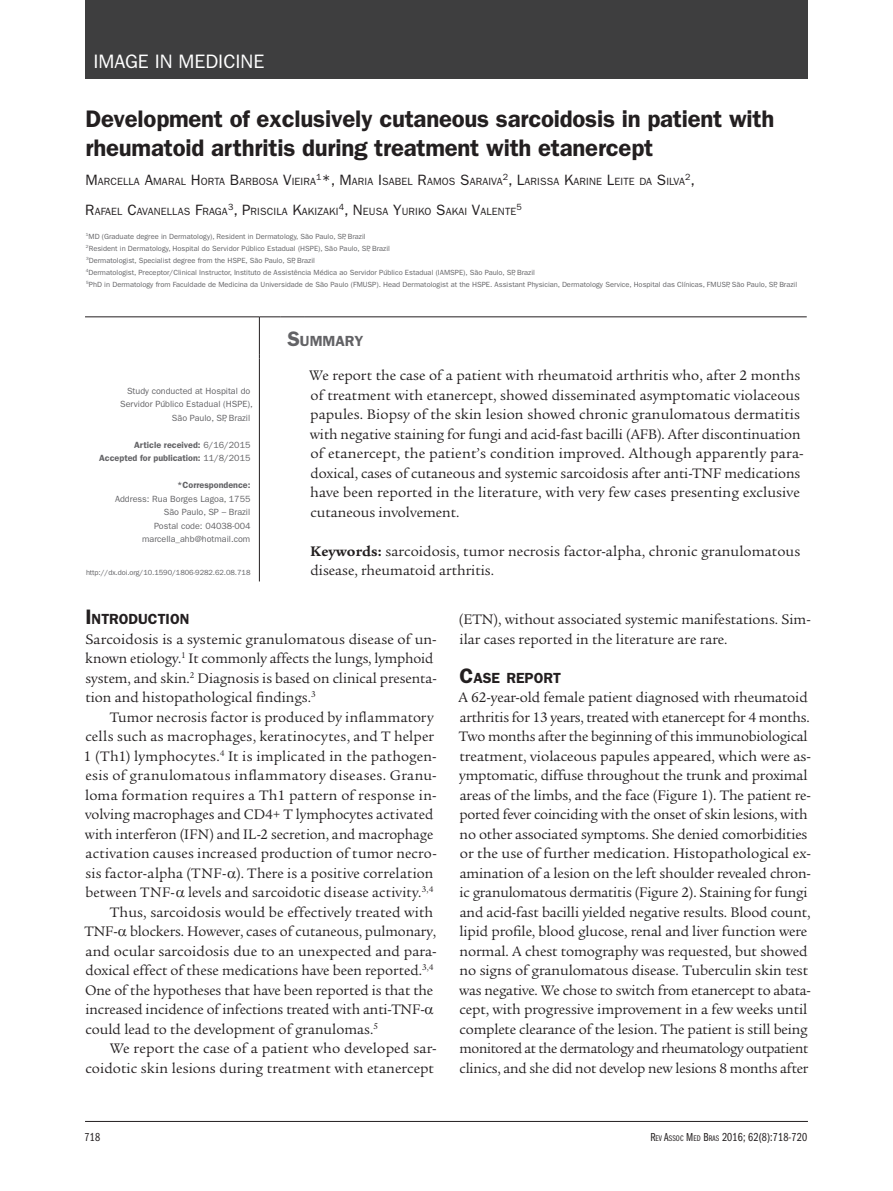
<style>
.page{position:relative;width:893px;height:1191px;background:#fff}
.page>*{position:absolute;margin:0;border:0;box-sizing:border-box;transform-origin:0 0}
.Seção_tit{font:600 24px/29.2px "ITC Franklin Gothic Std";letter-spacing:-.01em;color:#231f20}
.Seção{font:19.5px "ITC Franklin Gothic Std";color:#fff}
.Texto_s_recuo{font:15px/19.5px "Legacy Serif Std";letter-spacing:-.005em;color:#231f20}
.Texto_c__recuo{font:15px/19.5px "Legacy Serif Std";letter-spacing:.005em;color:#231f20}
.Tit1{font:600 14.7px "ITC Franklin Gothic Std";color:#231f20}
.t1{font:600 14.7px "ITC Franklin Gothic Std";color:#636366}
.Cabeço_rodapé{font:12px "ITC Franklin Gothic Std Bk Cp";letter-spacing:.01em;color:#231f20}
.Seção_créditos{font:10.5px "ITC Franklin Gothic Std";letter-spacing:.015em;color:#231f20}
.t2{font:9px/13.5px "ITC Franklin Gothic Std";color:#636366;text-align:right}
.t3{font:600 9px "ITC Franklin Gothic Std";color:#636366}
.Seção_créditos-2{font:9px "ITC Franklin Gothic Std";color:#231f20}
.Seção_titulação{font:7.5px "ITC Franklin Gothic Std";color:#636366}
.DOI{font:7.5px "ITC Franklin Gothic Std";letter-spacing:-.01em;color:#636366}
.s1{font-size:15px}
.s2{font-weight:400}
.s3{font-size:21px}
.s4{font-weight:700}
.s5{font-size:8.4px}
</style>
<div class="page">
<hr style="left:85px;top:78px;width:723px;height:1px;background:#231f20">
<hr style="left:85px;top:1121px;width:723px;height:1px;background:#231f20">
<div style="left:85px;top:0;width:723px;height:78px;background:#3e3e3f"></div>
<hr style="left:259px;top:317px;width:1px;height:37px;background:#231f20">
<hr style="left:259px;top:359px;width:1px;height:222px;background:#231f20">
<hr style="left:85px;top:316px;width:174px;height:1px;background:#231f20">
<svg style="left:259px;top:316px;width:45px;height:1px"></svg>
<hr style="left:304px;top:316px;width:503px;height:1px;background:#231f20">
<p class="Seção" style="left:93px;top:50px;width:172px">IMAGE IN MEDICINE</p>
<p class="Seção_tit" style="left:86px;top:104px;width:690px">Development of exclusively cutaneous sarcoidosis in patient with rheumatoid arthritis during treatment with etanercept</p>
<p class="Seção_créditos" style="left:85px;top:176px;width:601px"><span class="s1">M</span>ARCELLA <span class="s1">A</span>MARAL <span class="s1">H</span> ORTA <span class="s1">B</span>ARBOSA <span class="s1">V</span>IEIRA<sup>1</sup><span class="s1">*, M</span>ARIA <span class="s1">I</span> SABEL <span class="s1">R</span>AM OS <span class="s1">S</span>ARAIVA<sup>2</sup><span class="s1">, L</span>ARISSA <span class="s1">K</span>ARINE <span class="s1">L</span>EITE DA <span class="s1">S</span>ILVA</p>
<p class="Seção_créditos-2" style="left:685px;top:172px;width:11px">2<span class="s1">,</span></p>
<p class="Seção_créditos" style="left:85px;top:205px;width:427px"><span class="s1">R</span>AFAEL <span class="s1">C</span>AVANELLAS <span class="s1">F</span>RAGA<sup>3</sup><span class="s1">, P</span>RISCILA <span class="s1">K</span>AKIZAKI<sup>4</sup><span class="s1">, N</span> EUSA <span class="s1">Y</span>URIKO <span class="s1">S</span>AKAI <span class="s1">V</span>ALENTE</p>
<p class="Seção_créditos-2" style="left:516px;top:201px;width:7px">5</p>
<p class="Seção_titulação" style="left:86px;top:232px;width:281px"><sup>1</sup>MD (Graduate degree in Dermatology), Resident in Dermatology, São Paulo, SP, Brazil</p>
<p class="Seção_titulação" style="left:86px;top:244px;width:305px"><sup>2</sup>Resident in Dermatology, Hospital do Servidor Público Estadual (HSPE), São Paulo, SP, Brazil</p>
<p class="Seção_titulação" style="left:86px;top:256px;width:230px"><sup>3</sup>Dermatologist, Specialist degree from the HSPE, São Paulo, SP, Brazil</p>
<p class="Seção_titulação" style="left:86px;top:268px;width:451px"><sup>4</sup>Dermatologist, Preceptor/Clinical Instructor, Instituto de Assistência Médica ao Servidor Público Estadual (IAMSPE), São Paulo, SP, Brazil</p>
<p class="Seção_titulação" style="left:86px;top:280px;width:712px"><sup>5</sup>PhD in Dermatology from Faculdade de Medicina da Universidade de São Paulo (FMUSP). Head Dermatologist at the HSPE. Assistant Physician, Dermatology Service, Hospital das Clínicas, FMUSP, São Paulo, SP, Brazil</p>
<p class="t2" style="left:120px;top:384px;width:134px">Study conducted at Hospital do<br>Servidor Público Estadual (HSPE),<br>São Paulo, SP, Brazil</p>
<p class="t3" style="left:134px;top:439px;width:118px">Article received: <span class="s2">6/16/2015</span></p>
<p class="t3" style="left:99px;top:453px;width:153px">Accepted for publication: <span class="s2">11/8/2015</span></p>
<p class="t3" style="left:177px;top:480px;width:75px">*Correspondence:</p>
<p class="t2" style="left:115px;top:492px;width:137px">Address: Rua Borges Lagoa, 1755</p>
<p class="t2" style="left:164px;top:506px;width:88px">São Paulo, SP – Brazil</p>
<p class="t2" style="left:154px;top:519px;width:98px">Postal code: 04038-004</p>
<p class="t2" style="left:142px;top:533px;width:110px">marcella_ahb@hotmail.com</p>
<p class="DOI" style="left:86px;top:568px;width:166px">http://dx.doi.org/10.1590/1806-9282.62.08.718</p>
<p class="t1" style="left:287px;top:332px;width:77px"><span class="s3">S</span>UMMARY</p>
<p class="Texto_s_recuo" style="left:309px;top:366px;width:496px">We report the case of a patient with rheumatoid arthritis who, after 2 months of treatment with etanercept, showed disseminated asymptomatic violaceous papules. Biopsy of the skin lesion showed chronic granulomatous dermatitis with negative staining for fungi and acid-fast bacilli (AFB). After discontinuation of etanercept, the patient’s condition improved. Although apparently para&shy;doxical, cases of cutaneous and systemic sarcoidosis after anti-TNF medications have been reported in the literature, with very few cases presenting exclusive cutaneous involvement.</p>
<p class="Texto_s_recuo" style="left:310px;top:541px;width:492px"><span class="s4">Keywords:</span> sarcoidosis, tumor necrosis factor-alpha, chronic granulomatous disease, rheumatoid arthritis.</p>
<p class="Tit1" style="left:85px;top:610px;width:106px"><span class="s3">I</span> NTRODUCTION</p>
<p class="Texto_s_recuo" style="left:85px;top:629px;width:353px">Sarcoidosis is a systemic granulomatous disease of un&shy;known etiology.<sup>1</sup> It commonly affects the lungs, lymphoid system, and skin.<sup>2</sup> Diagnosis is based on clinical presenta&shy;tion and histopathological findings.<sup>3</sup></p>
<p class="Texto_c__recuo" style="left:84px;top:707px;width:355px;text-indent:26px">Tumor necrosis factor is produced by inflammatory cells such as macrophages, keratinocytes, and T helper 1 (Th1) lymphocytes.<sup>4</sup> It is implicated in the pathogen&shy;esis of granulomatous inflammatory diseases. Granu&shy;loma formation requires a Th1 pattern of response in&shy;volving macrophages and CD4+ T lymphocytes activated with interferon (IFN) and IL-2 secretion, and macrophage activation causes increased production of tumor necro&shy;sis factor-alpha (TNF- ). There is a positive correlation between TNF- levels and sarcoidotic disease activity.<sup>3,4</sup></p>
<p class="Texto_c__recuo" style="left:84px;top:902px;width:354px;text-indent:26px">Thus, sarcoidosis would be effectively treated with TNF- blockers. However, cases of cutaneous, pulmonary, and ocular sarcoidosis due to an unexpected and para&shy;doxical effect of these medications have been reported.<sup>3,4<br></sup>One of the hypotheses that have been reported is that the increased incidence of infections treated with anti-TNF&shy;could lead to the development of granulomas.<sup>5</sup></p>
<p class="Texto_c__recuo" style="left:85px;top:1039px;width:353px;text-align:right">We report the case of a patient who developed sar&shy;coidotic skin lesions during treatment with etanercept</p>
<p class="Texto_c__recuo" style="left:459px;top:610px;width:354px">(ETN), without associated systemic manifestations. Sim&shy;ilar cases reported in the literature are rare.</p>
<p class="Tit1" style="left:459px;top:669px;width:103px"><span class="s3">C</span>ASE REPORT</p>
<p class="Texto_s_recuo" style="left:458px;top:688px;width:354px">A 62-year-old female patient diagnosed with rheumatoid arthritis for 13 years, treated with etanercept for 4 months.<br>Two months after the beginning of this immunobiological treatment, violaceous papules appeared, which were as&shy;ymptomatic, diffuse throughout the trunk and proximal areas of the limbs, and the face (Figure 1). The patient re&shy;ported fever coinciding with the onset of skin lesions, with no other associated symptoms. She denied comorbidities or the use of further medication. Histopathological ex&shy;amination of a lesion on the left shoulder revealed chron&shy;ic granulomatous dermatitis (Figure 2). Staining for fungi and acid-fast bacilli yielded negative results. Blood count, lipid profile, blood glucose, renal and liver function were normal. A chest tomography was requested, but showed no signs of granulomatous disease. Tuberculin skin test was negative. We chose to switch from etanercept to abata&shy;cept, with progressive improvement in a few weeks until complete clearance of the lesion. The patient is still being monitored at the dermatology and rheumatology outpatient clinics, and she did not develop new lesions 8 months after</p>
<p class="Cabeço_rodapé" style="left:85px;top:1130px;width:17px">718</p>
<p class="Cabeço_rodapé" style="left:650px;top:1130px;width:158px">R<span class="s5">EV</span> A<span class="s5">SSOC</span> M <span class="s5">ED</span> B<span class="s5">RAS</span> 2016; 62(8):718-720</p>
</div>
